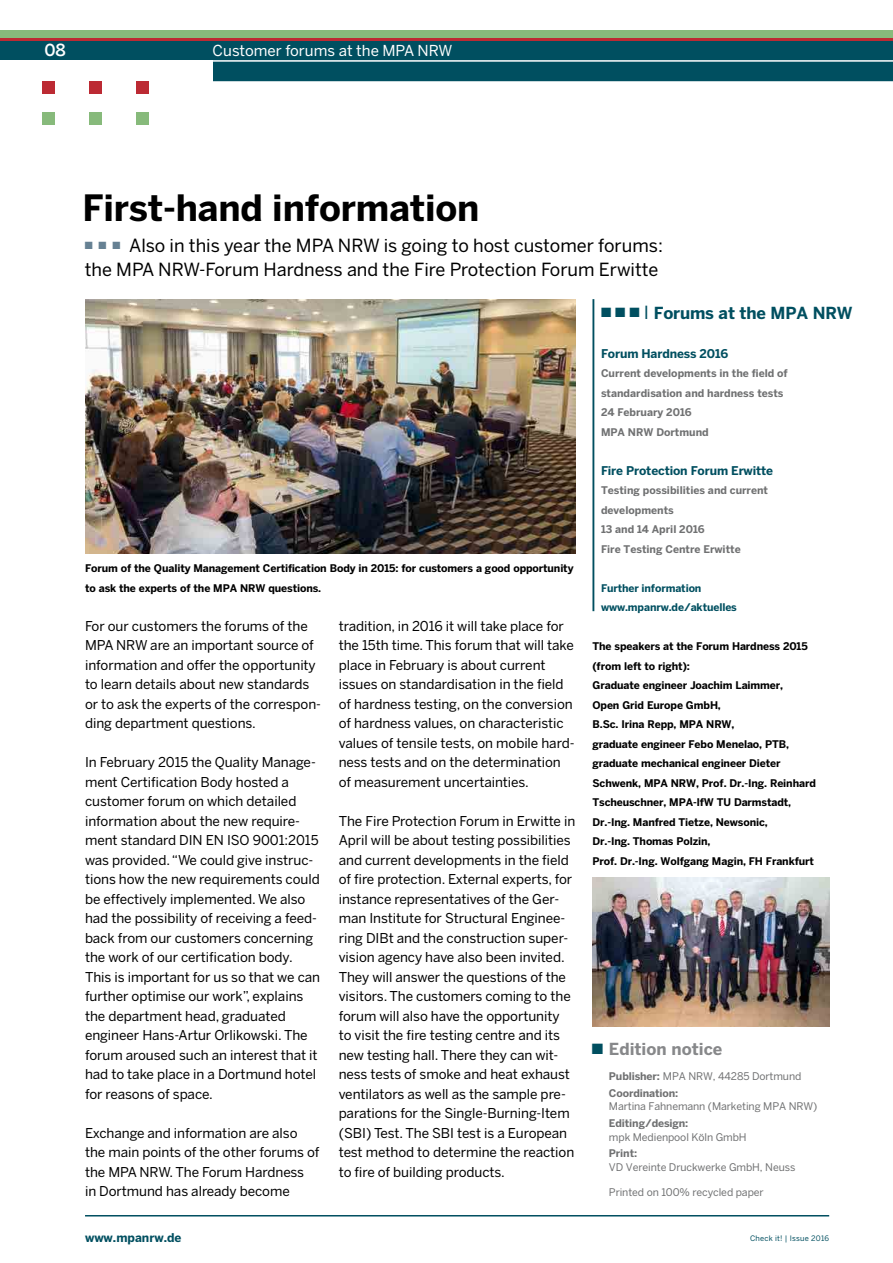
<style>
.page{position:relative;width:893px;height:1263px;background:#fff}
.page>*{position:absolute;margin:0;border:0;box-sizing:border-box;transform-origin:0 0}
.Haedline_dt{font:700 36px "Benton Sans";letter-spacing:-.005em;color:#000}
.t1{font:18px/24px "Benton Sans";color:#000}
.t2{font:700 16.5px "Benton Sans";letter-spacing:-.01em;color:#004f60}
.t3{font:700 16.5px "Benton Sans";color:#87888a}
.t4{font:500 16.5px "Benton Sans";color:#fff}
.t5{font:15px "Benton Sans";color:#fff}
.Fließtext_dt{font:13.5px/19.5px "Benton Sans";letter-spacing:-.005em;color:#000}
.Kasten_text_dt{font:700 12px "Benton Sans";letter-spacing:-.01em;color:#004f60}
.BU{font:700 10.5px/19.5px "Benton Sans";letter-spacing:-.01em;color:#000}
.Kasten_text_dt-2{font:10.5px/13.5px "Benton Sans";letter-spacing:-.01em;color:#707172}
.Kasten_text_dt-3{font:700 10.5px/19.5px "Benton Sans";color:#707172}
.Kasten_text_dt-4{font:700 10.5px "Benton Sans";letter-spacing:-.01em;color:#004f60}
.t6{font:7.5px "Benton Sans";letter-spacing:.025em;color:#004f60}
.s1{font-weight:400;font-size:18px}
.s2{color:#004f60}
.s3{font-weight:700}
</style>
<div class="page">
<hr style="left:85px;top:1215px;width:744px;height:1px;background:#004f60">
<div style="left:0;top:40px;width:893px;height:41px;background:#004f60"></div>
<div style="left:0;top:60px;width:213px;height:44px;background:#fff"></div>
<div style="left:0;top:30px;width:893px;height:8px;background:#87ba7b"></div>
<hr style="left:0;top:38px;width:893px;height:2px;background:#bc2a33">
<div style="left:136px;top:113px;width:13px;height:12px;background:#87ba7b"></div>
<div style="left:89px;top:113px;width:13px;height:12px;background:#87ba7b"></div>
<div style="left:43px;top:113px;width:12px;height:12px;background:#87ba7b"></div>
<div style="left:136px;top:81px;width:13px;height:13px;background:#bc2a33"></div>
<div style="left:89px;top:81px;width:13px;height:13px;background:#bc2a33"></div>
<div style="left:43px;top:81px;width:12px;height:13px;background:#bc2a33"></div>
<hr style="left:0;top:60px;width:893px;height:2px;background:#fff">
<img style="left:85px;top:299px;width:490px;height:255px">
<hr style="left:592px;top:299px;width:2px;height:312px;background:#004f60">
<img style="left:592px;top:878px;width:237px;height:148px">
<p class="t4" style="left:44px;top:40px;width:23px">08</p>
<p class="t5" style="left:213px;top:41px;width:241px">Customer forums at the MPA NRW</p>
<p class="Haedline_dt" style="left:82px;top:186px;width:399px">First-hand information</p>
<p class="t1" style="left:85px;top:233px;width:580px"><sup>■</sup> <sup>■</sup> <sup>■</sup> Also in this year the MPA NRW is going to host customer forums: the MPA NRW-Forum Hardness and the Fire Protection Forum Erwitte</p>
<p class="BU" style="left:85px;top:558px;width:490px">Forum of the Quality Management Certification Body in 2015: for customers a good opportunity to ask the experts of the MPA NRW questions.</p>
<p class="Fließtext_dt" style="left:85px;top:616px;width:236px">For our customers the forums of the MPA NRW are an important source of information and offer the opportunity to learn details about new standards or to ask the experts of the correspon&shy;ding department questions.</p>
<p class="Fließtext_dt" style="left:85px;top:752px;width:237px">In February 2015 the Quality Manage&shy;ment Certification Body hosted a customer forum on which detailed information about the new require&shy;ment standard DIN EN ISO 9001:2015 was provided. “We could give instruc&shy;tions how the new requirements could be effectively implemented. We also had the possibility of receiving a feed&shy;back from our customers concerning the work of our certification body.<br>This is important for us so that we can further optimise our work”, explains the department head, graduated engineer Hans-Artur Orlikowski. The forum aroused such an interest that it had to take place in a Dortmund hotel for reasons of space.</p>
<p class="Fließtext_dt" style="left:85px;top:1123px;width:236px">Exchange and information are also the main points of the other forums of the MPA NRW. The Forum Hardness<br>in Dortmund has already become</p>
<p class="Kasten_text_dt" style="left:85px;top:1230px;width:98px">www.mpanrw.de</p>
<p class="Fließtext_dt" style="left:339px;top:616px;width:237px">tradition, in 2016 it will take place for the 15th time. This forum that will take place in February is about current issues on standardisation in the field of hardness testing, on the conversion of hardness values, on characteristic values of tensile tests, on mobile hard&shy;ness tests and on the determination of measurement uncertainties.</p>
<p class="Fließtext_dt" style="left:339px;top:811px;width:238px">The Fire Protection Forum in Erwitte in April will be about testing possibilities and current developments in the field of fire protection. External experts, for instance representatives of the Ger&shy;man Institute for Structural Enginee&shy;ring DIBt and the construction super&shy;vision agency have also been invited.<br>They will answer the questions of the visitors. The customers coming to the forum will also have the opportunity to visit the fire testing centre and its new testing hall. There they can wit&shy;ness tests of smoke and heat exhaust ventilators as well as the sample pre&shy;parations for the Single-Burning-Item (SBI) Test. The SBI test is a European test method to determine the reaction to fire of building products.</p>
<p class="t2" style="left:601px;top:303px;width:253px">■ ■ ■ <span class="s1">I</span> Forums at the MPA NRW</p>
<p class="Kasten_text_dt" style="left:601px;top:346px;width:129px">Forum Hardness 2016</p>
<p class="Kasten_text_dt-3" style="left:601px;top:363px;width:188px">Current developments in the field of standardisation and hardness tests</p>
<p class="Kasten_text_dt-3" style="left:601px;top:402px;width:92px">24 February 2016</p>
<p class="Kasten_text_dt-3" style="left:601px;top:422px;width:109px">MPA NRW Dortmund</p>
<p class="Kasten_text_dt" style="left:601px;top:463px;width:174px">Fire Protection Forum Erwitte</p>
<p class="Kasten_text_dt-3" style="left:601px;top:480px;width:169px">Testing possibilities and current developments</p>
<p class="Kasten_text_dt-3" style="left:601px;top:519px;width:105px">13 and 14 April 2016</p>
<p class="Kasten_text_dt-3" style="left:601px;top:539px;width:141px">Fire Testing Centre Erwitte</p>
<p class="Kasten_text_dt-4" style="left:601px;top:582px;width:102px">Further information</p>
<p class="Kasten_text_dt-4" style="left:601px;top:601px;width:137px">www.mpanrw.de/aktuelles</p>
<p class="BU" style="left:592px;top:636px;width:217px">The speakers at the Forum Hardness 2015 (from left to right):</p>
<p class="BU" style="left:592px;top:675px;width:225px">Graduate engineer Joachim Laimmer,<br>Open Grid Europe GmbH,<br>B.Sc. Irina Repp, MPA NRW,<br>graduate engineer Febo Menelao, PTB, graduate mechanical engineer Dieter Schwenk, MPA NRW, Prof. Dr.-Ing. Reinhard Tscheuschner, MPA-lfW TU Darmstadt, Dr.-Ing. Manfred Tietze, Newsonic,<br>Dr.-Ing. Thomas Polzin,<br>Prof. Dr.-Ing. Wolfgang Magin, FH Frankfurt</p>
<p class="t3" style="left:592px;top:1039px;width:132px"><span class="s2">■</span> Edition notice</p>
<p class="Kasten_text_dt-2" style="left:609px;top:1069px;width:194px"><span class="s3">Publisher:</span> MPA NRW, 44285 Dortmund</p>
<p class="Kasten_text_dt-2" style="left:609px;top:1086px;width:210px"><span class="s3">Coordination:<br></span>Martina Fahnemann (Marketing MPA NRW)</p>
<p class="Kasten_text_dt-2" style="left:609px;top:1116px;width:139px"><span class="s3">Editing/design:<br></span>mpk Medienpool Köln GmbH</p>
<p class="Kasten_text_dt-2" style="left:609px;top:1146px;width:188px"><span class="s3">Print:<br></span>VD Vereinte Druckwerke GmbH, Neuss</p>
<p class="Kasten_text_dt-2" style="left:609px;top:1185px;width:156px">Printed on 100% recycled paper</p>
<p class="t6" style="left:750px;top:1234px;width:81px">Check it! | Issue 2016</p>
</div>
